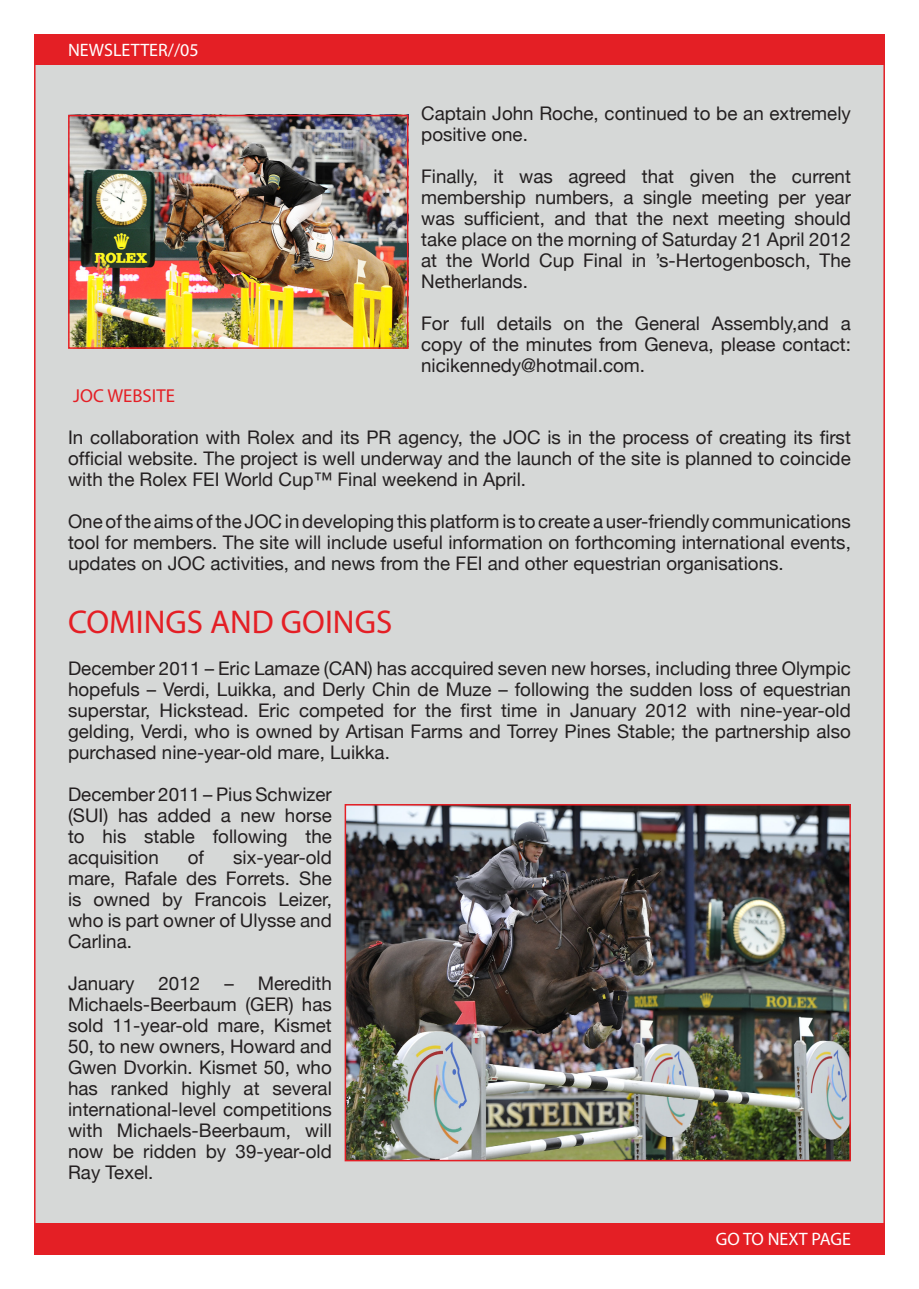
<style>
.page{position:relative;width:919px;height:1289px;background:#fff}
.page>*{position:absolute;margin:0;border:0;box-sizing:border-box;transform-origin:0 0}
.Bodycopy{font:33px "Myriad Pro";color:#e41f25}
.Bodycopy-2{font:18.75px/21px "Helvetica Neue";color:#231f20;text-align:justify}
.t1{font:18.75px "Myriad Pro";color:#e41f25}
.Headings{font:18px "Myriad Pro";color:#fff}
</style>
<div class="page">
<div style="left:34px;top:34px;width:850px;height:32px;background:#e41f25"></div>
<div style="left:34px;top:1222px;width:850px;height:32px;background:#e41f25"></div>
<div style="left:34px;top:66px;width:850px;height:1156px;background:#d6d8d7"></div>
<img style="left:71px;top:118px;width:334px;height:228px">
<div style="left:68px;top:115px;width:340px;height:234px;border:2px solid #e41f25"></div>
<img style="left:347px;top:807px;width:500px;height:351px">
<div style="left:344px;top:804px;width:506px;height:357px;border:2px solid #e41f25"></div>
<p class="Headings" style="left:68px;top:39px;width:132px">NEWSLETTER//05</p>
<p class="Bodycopy-2" style="left:421px;top:102px;width:431px">Captain John Roche, continued to be an extremely positive one.</p>
<p class="Bodycopy-2" style="left:421px;top:165px;width:431px">Finally, it was agreed that given the current membership numbers, a single meeting per year was sufficient, and that the next meeting should take place on the morning of Saturday 21 April 2012 at the World Cup Final in ’s-Hertogenbosch, The Netherlands.</p>
<p class="Bodycopy-2" style="left:421px;top:312px;width:431px">For full details on the General Assembly,and a copy of the minutes from Geneva, please contact: nicikennedy@hotmail.com.</p>
<p class="t1" style="left:73px;top:384px;width:103px">JOC WEBSITE</p>
<p class="Bodycopy-2" style="left:68px;top:426px;width:784px">In collaboration with Rolex and its PR agency, the JOC is in the process of creating its first official website. The project is well underway and the launch of the site is planned to coincide with the Rolex FEI World Cup™ Final weekend in April.</p>
<p class="Bodycopy-2" style="left:68px;top:510px;width:784px">One of the aims of the JOC in developing this platform is to create a user-friendly communications tool for members. The site will include useful information on forthcoming international events, updates on JOC activities, and news from the FEI and other equestrian organisations.</p>
<p class="Bodycopy" style="left:68px;top:601px;width:326px">COMINGS AND GOINGS</p>
<p class="Bodycopy-2" style="left:68px;top:657px;width:784px">December 2011 – Eric Lamaze (CAN) has accquired seven new horses, including three Olympic hopefuls – Verdi, Luikka, and Derly Chin de Muze – following the sudden loss of equestrian superstar, Hickstead. Eric competed for the first time in January 2012 with nine-year-old gelding, Verdi, who is owned by Artisan Farms and Torrey Pines Stable; the partnership also purchased nine-year-old mare, Luikka.</p>
<p class="Bodycopy-2" style="left:68px;top:783px;width:265px">December 2011 – Pius Schwizer (SUI) has added a new horse to his stable following the acquisition</p>
<p class="Bodycopy-2" style="left:188px;top:846px;width:18px">of</p>
<p class="Bodycopy-2" style="left:68px;top:846px;width:265px;text-indent:165px">six-year-old mare, Rafale des Forrets. She is owned by Francois Leizer, who is part owner of Ulysse and Carlina.</p>
<p class="Bodycopy-2" style="left:68px;top:972px;width:68px">January</p>
<p class="Bodycopy-2" style="left:158px;top:972px;width:43px">2012</p>
<p class="Bodycopy-2" style="left:68px;top:972px;width:265px;text-indent:156px">– Meredith Michaels-Beerbaum (GER) has sold 11-year-old mare, Kismet 50, to new owners, Howard and Gwen Dvorkin. Kismet 50, who has ranked highly at several international-level competitions with Michaels-Beerbaum, will now be ridden by 39-year-old Ray Texel.</p>
<p class="Headings" style="left:715px;top:1228px;width:136px">GO TO NEXT PAGE</p>
</div>
